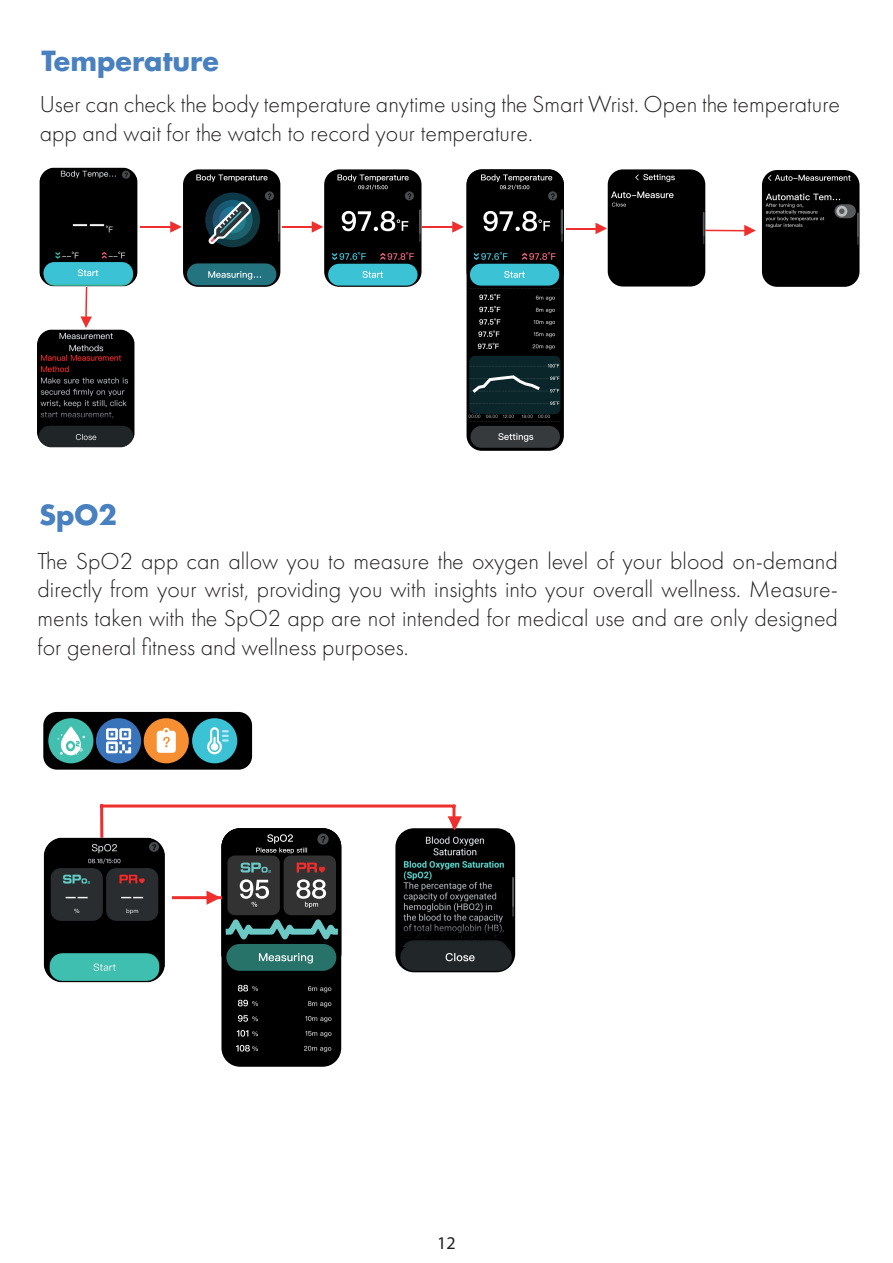
<style>
.page{position:relative;width:893px;height:1263px;background:#fff}
.page>*{position:absolute;margin:0;border:0;box-sizing:border-box;transform-origin:0 0}
.t1{font:700 27px "Futura";color:#4980c0}
.t2{font:300 24px/28.8px "Futura PT";color:#231f20}
.t3{font:18px "Myriad Pro";color:#231f20}
</style>
<div class="page">
<svg style="left:170px;top:169px;width:110px;height:118px;background:#37484c"></svg>
<hr style="left:141px;top:226px;width:30px;height:2px;background:#ee2f2d">
<svg style="left:312px;top:169px;width:109px;height:118px;background:#394b4f"></svg>
<hr style="left:282px;top:226px;width:30px;height:2px;background:#ee2f2d">
<svg style="left:452px;top:169px;width:112px;height:282px;background:#374245"></svg>
<hr style="left:423px;top:226px;width:30px;height:2px;background:#ee2f2d">
<svg style="left:762px;top:170px;width:97px;height:117px;background:#121212"></svg>
<svg style="left:595px;top:169px;width:110px;height:118px;background:#272627"></svg>
<hr style="left:566px;top:228px;width:30px;height:1px;background:#ee2f2d">
<svg style="left:744px;top:225px;width:12px;height:11px"></svg>
<hr style="left:705px;top:230px;width:40px;height:1px;background:#ee2f2d">
<img style="left:39px;top:167px;width:102px;height:120px">
<div style="left:43px;top:262px;width:90px;height:22px;background:#3bc2d5;border-radius:11px"></div>
<svg style="left:78px;top:269px;width:20px;height:7px"></svg>
<img style="left:37px;top:329px;width:98px;height:119px">
<svg style="left:80px;top:287px;width:12px;height:41px"></svg>
<hr style="left:102px;top:804px;width:352px;height:3px;background:#ee2f2d">
<hr style="left:452px;top:806px;width:3px;height:21px;background:#ee2f2d">
<hr style="left:100px;top:806px;width:3px;height:32px;background:#ee2f2d">
<svg style="left:207px;top:828px;width:134px;height:239px;background:#384040"></svg>
<svg style="left:395px;top:816px;width:120px;height:156px;background:#2e3031"></svg>
<img style="left:43px;top:826px;width:130px;height:157px">
<hr style="left:173px;top:896px;width:48px;height:3px;background:#ee2f2d">
<svg style="left:43px;top:712px;width:209px;height:58px;background:#4c6463"></svg>
<p class="t1" style="left:42px;top:42px;width:179px">Temperature</p>
<p class="t2" style="left:40px;top:90px;width:802px">User can check the body temperature anytime using the Smart Wrist. Open the temperature app and wait for the watch to record your temperature.</p>
<p class="t1" style="left:39px;top:497px;width:79px">SpO2</p>
<p class="t2" style="left:38px;top:546px;width:802px;text-align:justify">The SpO2 app can allow you to measure the oxygen level of your blood on-demand directly from your wrist, providing you with insights into your overall wellness. Measure&shy;ments taken with the SpO2 app are not intended for medical use and are only designed for general fitness and wellness purposes.</p>
<p class="t3" style="left:437px;top:1232px;width:20px">12</p>
</div>
